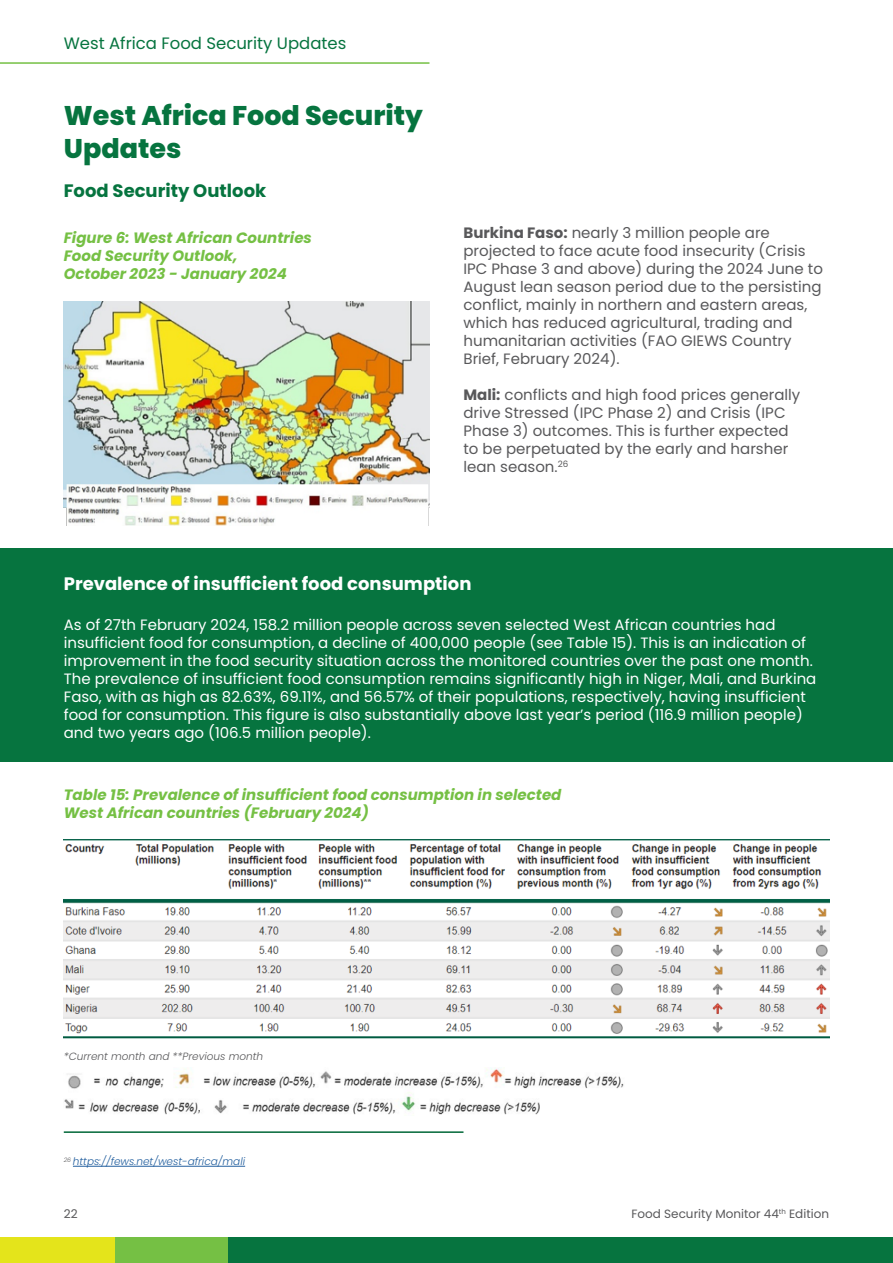
<style>
.page{position:relative;width:893px;height:1263px;background:#fff}
.page>*{position:absolute;margin:0;border:0;box-sizing:border-box;transform-origin:0 0}
.t1{font:800 27px/32.4px "Poppins";color:#06743f}
.t2{font:700 18px "Poppins";color:#fff}
.t3{font:700 18px "Poppins";color:#06743f}
.t4{font:16.5px "Poppins";color:#06743f}
.t5{font:15px/18px "Poppins";color:#fff}
.t6{font:15px/18px "Poppins";color:#58585a}
.t7{font:italic 700 15px/18px "Poppins";color:#75c044}
.t8{font:12px "Poppins";color:#58585a}
.t9{font:italic 300 10.5px "Poppins";color:#215e9e}
.t10{font:italic 300 10.5px "Poppins";color:#58585a}
.s1{font-weight:700}
</style>
<div class="page">
<div style="left:228px;top:1237px;width:665px;height:26px;background:#06743f"></div>
<div style="left:115px;top:1237px;width:113px;height:26px;background:#75c044"></div>
<div style="left:0;top:1237px;width:115px;height:26px;background:#e4e41b"></div>
<hr style="left:0;top:62px;width:429px;height:2px;background:#75c044">
<img style="left:64px;top:301px;width:365px;height:225px">
<div style="left:0;top:548px;width:893px;height:214px;background:#06743f"></div>
<img style="left:64px;top:839px;width:765px;height:199px">
<img style="left:64px;top:1068px;width:560px;height:47px">
<hr style="left:64px;top:1131px;width:399px;height:2px;background:#006738">
<hr style="left:73px;top:1166px;width:172px;height:1px;background:#215e9e">
<p class="t4" style="left:64px;top:34px;width:284px">West Africa Food Security Updates</p>
<h1 class="t1" style="left:64px;top:100px;width:361px">West Africa Food Security<br>Updates</h1>
<p class="t3" style="left:64px;top:181px;width:204px">Food Security Outlook</p>
<p class="t7" style="left:64px;top:229px;width:250px">Figure 6: West African Countries<br>Food Security Outlook,<br>October 2023 - January 2024</p>
<p class="t6" style="left:463px;top:224px;width:361px"><span class="s1">Burkina Faso:</span> nearly 3 million people are projected to face acute food insecurity (Crisis IPC Phase 3 and above) during the 2024 June to August lean season period due to the persisting conflict, mainly in northern and eastern areas, which has reduced agricultural, trading and humanitarian activities (FAO GIEWS Country Brief, February 2024).</p>
<p class="t6" style="left:463px;top:386px;width:338px"><span class="s1">Mali:</span> conflicts and high food prices generally drive Stressed (IPC Phase 2) and Crisis (IPC Phase 3) outcomes. This is further expected to be perpetuated by the early and harsher lean season.<sup>26</sup></p>
<p class="t2" style="left:64px;top:574px;width:409px">Prevalence of insufficient food consumption</p>
<p class="t5" style="left:64px;top:616px;width:754px">As of 27th February 2024, 158.2 million people across seven selected West African countries had insufficient food for consumption, a decline of 400,000 people (see Table 15). This is an indication of improvement in the food security situation across the monitored countries over the past one month.<br>The prevalence of insufficient food consumption remains significantly high in Niger, Mali, and Burkina Faso, with as high as 82.63%, 69.11%, and 56.57% of their populations, respectively, having insufficient food for consumption. This figure is also substantially above last year’s period (116.9 million people) and two years ago (106.5 million people).</p>
<p class="t7" style="left:64px;top:785px;width:499px">Table 15: Prevalence of insufficient food consumption in selected<br>West African countries (February 2024)</p>
<p class="t10" style="left:64px;top:1051px;width:201px">*Current month and **Previous month</p>
<p class="t9" style="left:64px;top:1155px;width:183px"><sup>26</sup> https://fews.net/west-africa/mali</p>
<p class="t8" style="left:64px;top:1207px;width:15px">22</p>
<p class="t8" style="left:631px;top:1207px;width:199px">Food Security Monitor 44<sup>th</sup> Edition</p>
</div>
